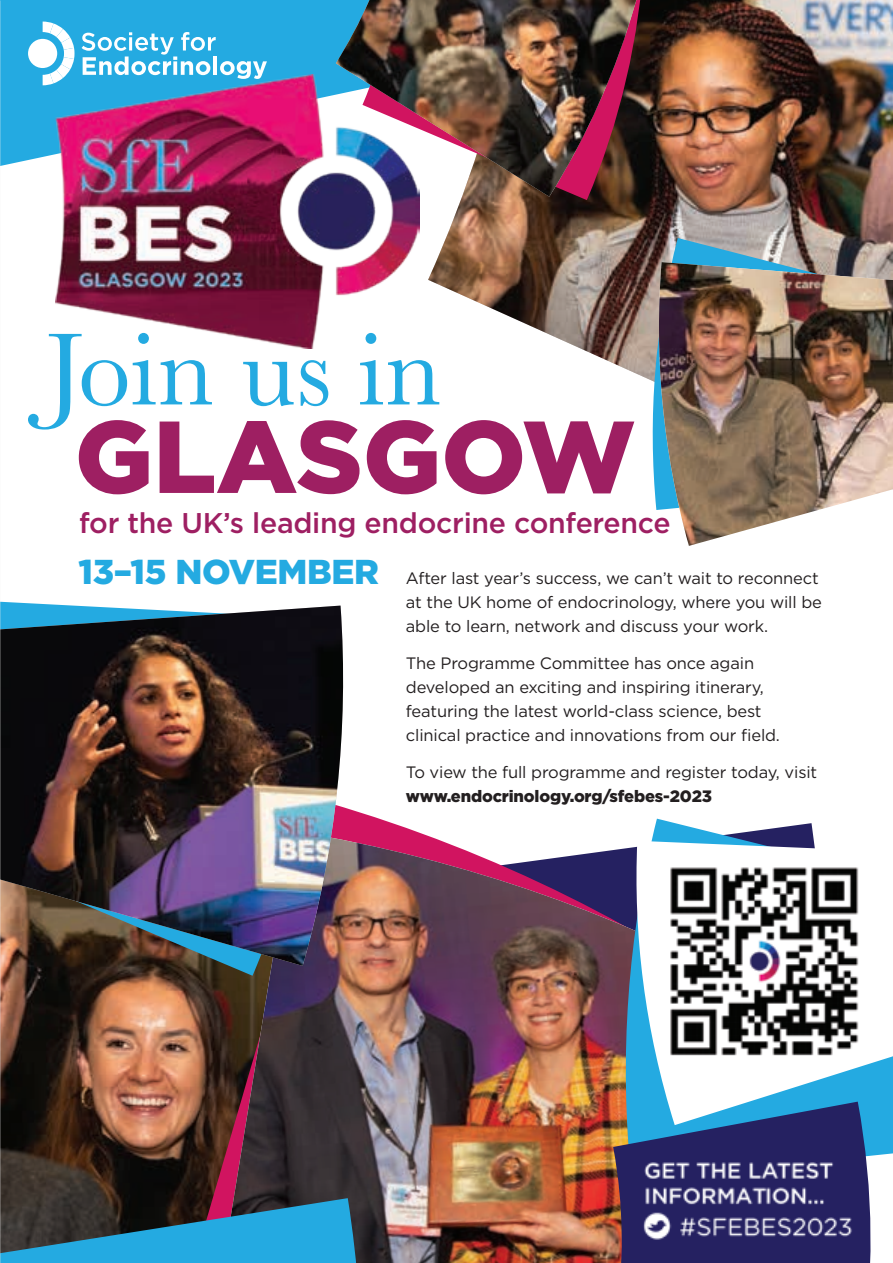
<style>
.page{position:relative;width:893px;height:1263px;background:#fff}
.page>*{position:absolute;margin:0;border:0;box-sizing:border-box;transform-origin:0 0}
.t1{font:106.5px "Baskerville";color:#24aae1}
.t2{font:900 102px "Gotham";color:#9e1f62}
.t3{font:900 34.5px "Gotham";letter-spacing:-.01em;color:#24aae1}
.t4{font:500 28.5px "Gotham";letter-spacing:-.01em;color:#9e1f62}
.t5{font:16.5px/24px "Gotham";letter-spacing:-.01em;color:#231f20}
.t6{font:900 16.5px "Gotham";letter-spacing:-.01em;color:#231f20}
</style>
<div class="page">
<img style="left:428px;top:0;width:465px;height:379px">
<div style="left:0;top:0;width:336px;height:166px;background:#24aae1"></div>
<svg style="left:636px;top:0;width:13px;height:197px;background:#211613"></svg>
<img style="left:336px;top:0;width:300px;height:197px">
<div style="left:28px;top:39px;width:29px;height:29px;background:#fff;border-radius:50%"></div>
<svg style="left:43px;top:22px;width:32px;height:63px"></svg>
<svg style="left:82px;top:32px;width:185px;height:42px"></svg>
<img style="left:56px;top:74px;width:363px;height:275px">
<svg style="left:647px;top:238px;width:246px;height:239px;background:#909da2"></svg>
<img style="left:0;top:976px;width:193px;height:222px">
<svg style="left:193px;top:809px;width:465px;height:389px"></svg>
<img style="left:223px;top:831px;width:395px;height:432px">
<img style="left:654px;top:262px;width:239px;height:284px">
<svg style="left:0;top:601px;width:335px;height:375px"></svg>
<img style="left:0;top:606px;width:349px;height:360px">
<svg style="left:618px;top:819px;width:275px;height:336px"></svg>
<svg style="left:633px;top:841px;width:260px;height:284px"></svg>
<img style="left:663px;top:861px;width:200px;height:199px">
<svg style="left:613px;top:1101px;width:261px;height:24px"></svg>
<img style="left:607px;top:1125px;width:273px;height:138px">
<svg style="left:0;top:1198px;width:369px;height:65px;background:#2b6f8e"></svg>
<h1 class="t1" style="left:45px;top:302px;width:398px">Join us in</h1>
<h2 class="t2" style="left:75px;top:386px;width:563px">GLASGOW</h2>
<h3 class="t4" style="left:79px;top:505px;width:593px">for the UK’s leading endocrine conference</h3>
<p class="t5" style="left:406px;top:566px;width:417px">After last year’s success, we can’t wait to reconnect at the UK home of endocrinology, where you will be able to learn, network and discuss your work.</p>
<p class="t5" style="left:406px;top:651px;width:376px">The Programme Committee has once again developed an exciting and inspiring itinerary, featuring the latest world-class science, best clinical practice and innovations from our field.</p>
<p class="t5" style="left:406px;top:759px;width:413px">To view the full programme and register today, visit</p>
<p class="t6" style="left:406px;top:784px;width:308px">www.endocrinology.org/sfebes-2023</p>
<h3 class="t3" style="left:78px;top:548px;width:302px">13–15 NOVEMBER</h3>
</div>
